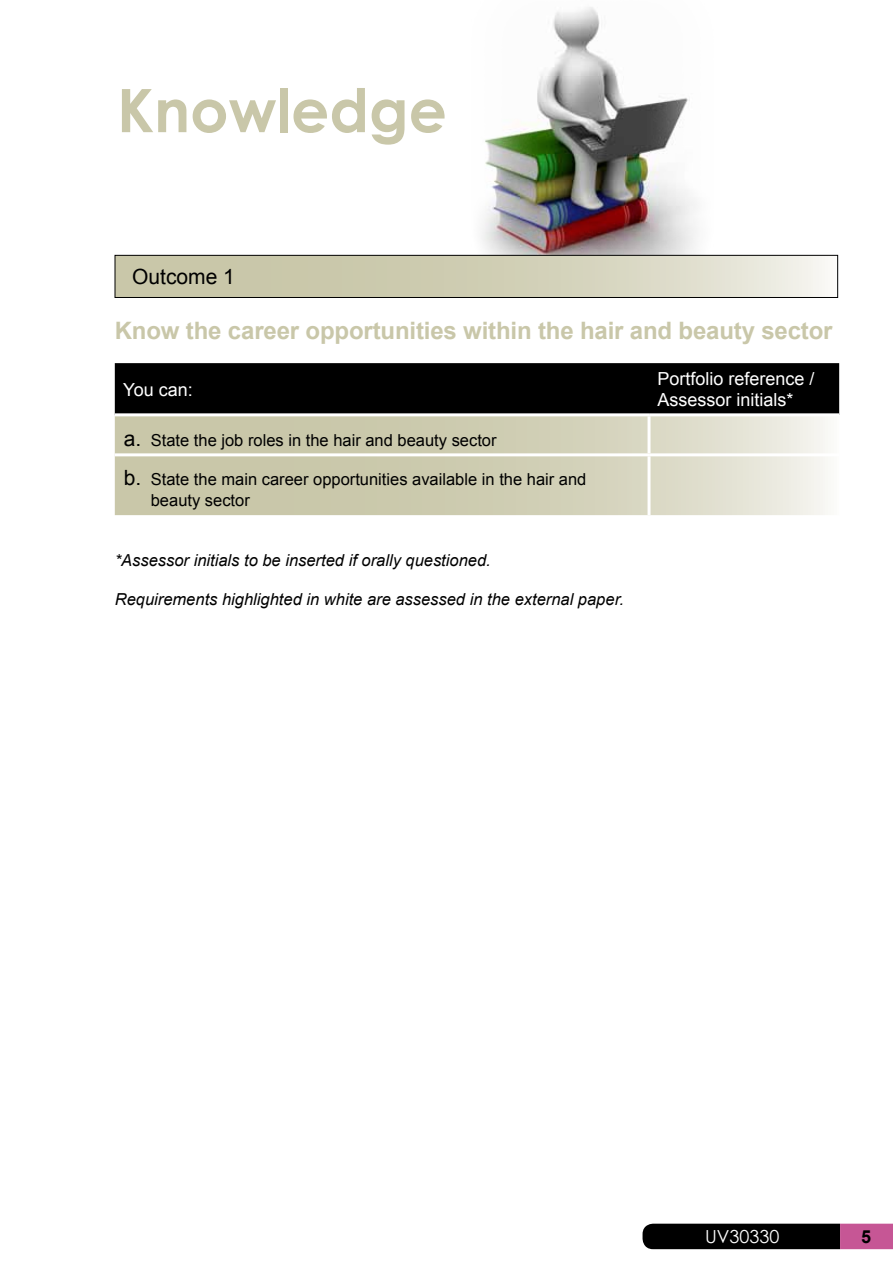
<style>
.page{position:relative;width:893px;height:1263px;background:#fff}
.page>*{position:absolute;margin:0;border:0;box-sizing:border-box;transform-origin:0 0}
.t1{font:700 60px "Century Gothic";color:#c9c7a9}
.t2{font:700 24px "Arial";letter-spacing:-.005em;color:#c9c7a9}
.t3{font:21px "Arial";color:#000}
.t4{font:18px/21.6px "Arial";color:#fff}
.t5{font:18px "Century Gothic";color:#fff}
.t6{font:700 18px "Arial";color:#000}
.t7{font:16.5px/21px "Arial";color:#000}
.t8{font:italic 16.5px "Arial";color:#000}
.s1{font-size:21px}
</style>
<div class="page">
<img style="left:469px;top:7px;width:247px;height:248px">
<svg style="left:642px;top:1224px;width:251px;height:25px"></svg>
<svg style="left:117px;top:257px;width:708px;height:39px"></svg>
<div style="left:115px;top:255px;width:723px;height:43px;border:1px solid #000"></div>
<div style="left:115px;top:363px;width:724px;height:50px;background:#000"></div>
<svg style="left:115px;top:416px;width:713px;height:99px"></svg>
<hr style="left:647px;top:416px;width:3px;height:37px;background:#fff">
<hr style="left:649px;top:453px;width:190px;height:3px;background:#fff">
<hr style="left:115px;top:453px;width:534px;height:3px;background:#fff">
<hr style="left:647px;top:456px;width:3px;height:59px;background:#fff">
<h1 class="t1" style="left:117px;top:65px;width:331px">Knowledge</h1>
<p class="t3" style="left:132px;top:263px;width:104px">Outcome 1</p>
<h2 class="t2" style="left:115px;top:315px;width:719px">Know the career opportunities within the hair and beauty sector</h2>
<p class="t4" style="left:123px;top:379px;width:71px">You can:</p>
<p class="t4" style="left:657px;top:368px;width:159px">Portfolio reference /<br>Assessor initials*</p>
<p class="t7" style="left:124px;top:430px;width:374px"><span class="s1">a.</span> State the job roles in the hair and beauty sector</p>
<p class="t7" style="left:151px;top:469px;width:437px;text-indent:-27px"><span class="s1">b.</span> State the main career opportunities available in the hair and beauty sector</p>
<p class="t8" style="left:115px;top:549px;width:377px">*Assessor initials to be inserted if orally questioned.</p>
<p class="t8" style="left:115px;top:589px;width:511px">Requirements highlighted in white are assessed in the external paper.</p>
<p class="t5" style="left:705px;top:1223px;width:76px">UV30330</p>
<p class="t6" style="left:861px;top:1225px;width:12px">5</p>
</div>
